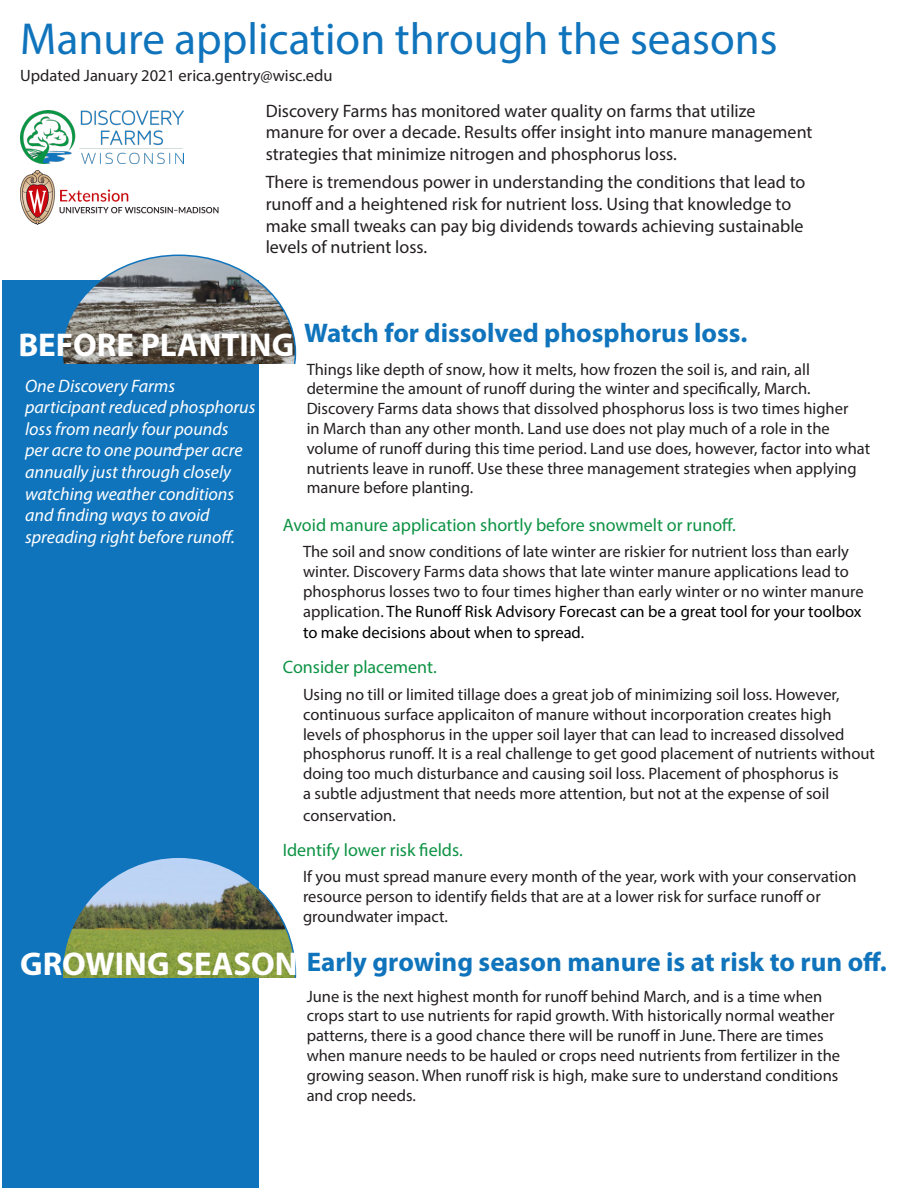
<style>
.page{position:relative;width:918px;height:1188px;background:#fff}
.page>*{position:absolute;margin:0;border:0;box-sizing:border-box;transform-origin:0 0}
.t1{font:45px "Myriad Pro";color:#1074bc}
.t2{font:700 33px "Myriad Pro";color:#fff}
.t3{font:700 27px "Myriad Pro";color:#1074bc}
.t4{font:18px/21.6px "Myriad Pro";color:#231f20}
.t5{font:italic 18px/21.6px "Myriad Pro";color:#fff}
.t6{font:18px "Myriad Pro";color:#0d9344}
.t7{font:16.5px/19.8px "Myriad Pro";color:#231f20}
.t8{font:16.5px "Myriad Pro";color:#000}
.s1{color:#000}
</style>
<div class="page">
<div style="left:2px;top:281px;width:257px;height:907px;background:#1074bc"></div>
<img style="left:20px;top:110px;width:164px;height:54px">
<img style="left:64px;top:859px;width:231px;height:119px">
<img style="left:62px;top:255px;width:233px;height:109px">
<img style="left:20px;top:170px;width:199px;height:55px">
<p class="t1" style="left:20px;top:11px;width:759px">Manure application through the seasons</p>
<p class="t7" style="left:20px;top:65px;width:314px">Updated January 2021 erica.gentry@wisc.edu</p>
<p class="t4" style="left:266px;top:100px;width:548px">Discovery Farms has monitored water quality on farms that utilize manure for over a decade. Results offer insight into manure management strategies that minimize nitrogen and phosphorus loss.</p>
<p class="t4" style="left:266px;top:171px;width:541px">There is tremendous power in understanding the conditions that lead to runoff and a heightened risk for nutrient loss. Using that knowledge to make small tweaks can pay big dividends towards achieving sustainable levels of nutrient loss.</p>
<p class="t2" style="left:18px;top:323px;width:277px">BEFORE PLANTING</p>
<p class="t3" style="left:304px;top:315px;width:445px">Watch for dissolved phosphorus loss.</p>
<p class="t5" style="left:25px;top:374px;width:232px">One Discovery Farms participant reduced phosphorus loss from nearly four pounds per acre to one pound per acre annually just through closely watching weather conditions and finding ways to avoid spreading right before runoff.</p>
<p class="t7" style="left:307px;top:359px;width:565px">Things like depth of snow, how it melts, how frozen the soil is, and rain, all determine the amount of runoff during the winter and specifically, March.<br>Discovery Farms data shows that dissolved phosphorus loss is two times higher<br>in March than any other month. Land use does not play much of a role in the volume of runoff during this time period. Land use does, however, factor into what nutrients leave in runoff. Use these three management strategies when applying manure before planting.</p>
<p class="t6" style="left:283px;top:514px;width:455px">Avoid manure application shortly before snowmelt or runoff.</p>
<p class="t7" style="left:303px;top:542px;width:562px">The soil and snow conditions of late winter are riskier for nutrient loss than early winter. Discovery Farms data shows that late winter manure applications lead to phosphorus losses two to four times higher than early winter or no winter manure application. <span class="s1">The Runoff Risk Advisory Forecast can be a great tool for your toolbox</span></p>
<p class="t8" style="left:303px;top:623px;width:283px">to make decisions about when to spread.</p>
<p class="t6" style="left:283px;top:656px;width:156px">Consider placement.</p>
<p class="t7" style="left:303px;top:684px;width:573px">Using no till or limited tillage does a great job of minimizing soil loss. However, continuous surface applicaiton of manure without incorporation creates high<br>levels of phosphorus in the upper soil layer that can lead to increased dissolved phosphorus runoff. It is a real challenge to get good placement of nutrients without doing too much disturbance and causing soil loss. Placement of phosphorus is<br>a subtle adjustment that needs more attention, but not at the expense of soil</p>
<p class="t7" style="left:303px;top:805px;width:94px">conservation.</p>
<p class="t6" style="left:283px;top:839px;width:181px">Identify lower risk fields.</p>
<p class="t7" style="left:303px;top:867px;width:555px">If you must spread manure every month of the year, work with your conservation resource person to identify fields that are at a lower risk for surface runoff or groundwater impact.</p>
<p class="t2" style="left:20px;top:943px;width:279px">GROWING SEASON</p>
<p class="t3" style="left:307px;top:944px;width:582px">Early growing season manure is at risk to run off.</p>
<p class="t7" style="left:307px;top:986px;width:535px">June is the next highest month for runoff behind March, and is a time when crops start to use nutrients for rapid growth. With historically normal weather patterns, there is a good chance there will be runoff in June. There are times when manure needs to be hauled or crops need nutrients from fertilizer in the growing season. When runoff risk is high, make sure to understand conditions and crop needs.</p>
</div>
